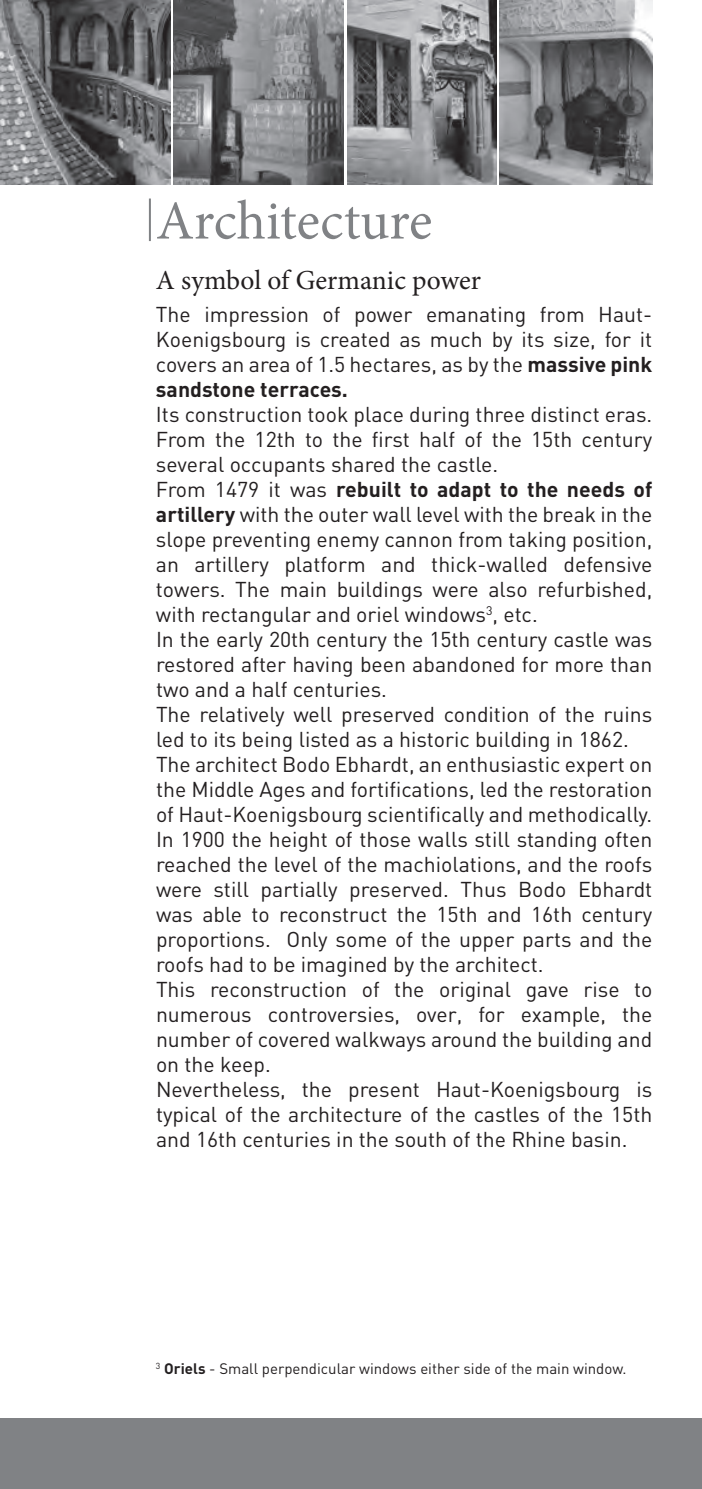
<style>
.page{position:relative;width:702px;height:1489px;background:#fff}
.page>*{position:absolute;margin:0;border:0;box-sizing:border-box;transform-origin:0 0}
.t1{font:55px "Minion Pro";letter-spacing:-.005em;color:#808285}
.t2{font:27.5px "Minion Pro";color:#231f20}
.t3{font:21.25px/25px "DIN";color:#231f20;text-align:justify}
.t4{font:15px "DIN";color:#231f20}
.s1{font-weight:700}
</style>
<div class="page">
<img style="left:0;top:0;width:170px;height:184px">
<img style="left:500px;top:0;width:152px;height:184px">
<img style="left:347px;top:0;width:149px;height:184px">
<img style="left:174px;top:0;width:170px;height:184px">
<div style="left:0;top:1417px;width:702px;height:71px;background:#808285"></div>
<hr style="left:149px;top:198px;width:2px;height:43px;background:#808285">
<h1 class="t1" style="left:156px;top:184px;width:278px">Architecture</h1>
<p class="t2" style="left:156px;top:262px;width:326px">A symbol of Germanic power</p>
<p class="t3" style="left:156px;top:301px;width:498px">The impression of power emanating from Haut-Koenigsbourg is created as much by its size, for it covers an area of 1.5 hectares, as by the <span class="s1">massive pink sandstone terraces.</span></p>
<p class="t3" style="left:156px;top:401px;width:498px;text-align:left">Its construction took place during three distinct eras.<br>From the 12th to the first half of the 15th century several occupants shared the castle.<br>From 1479 it was <span class="s1">rebuilt to adapt to the needs of artillery</span> with the outer wall level with the break in the slope preventing enemy cannon from taking position, an artillery platform and thick-walled defensive towers. The main buildings were also refurbished, with rectangular and oriel windows<sup>3</sup>, etc.<br>In the early 20th century the 15th century castle was restored after having been abandoned for more than two and a half centuries.<br>The relatively well preserved condition of the ruins led to its being listed as a historic building in 1862.<br>The architect Bodo Ebhardt, an enthusiastic expert on the Middle Ages and fortifications, led the restoration of Haut-Koenigsbourg scientifically and methodically.<br>In 1900 the height of those walls still standing often reached the level of the machiolations, and the roofs were still partially preserved. Thus Bodo Ebhardt was able to reconstruct the 15th and 16th century proportions. Only some of the upper parts and the roofs had to be imagined by the architect.<br>This reconstruction of the original gave rise to numerous controversies, over, for example, the number of covered walkways around the building and on the keep.<br>Nevertheless, the present Haut-Koenigsbourg is typical of the architecture of the castles of the 15th and 16th centuries in the south of the Rhine basin.</p>
<p class="t4" style="left:156px;top:1358px;width:472px"><sup>3</sup> <span class="s1">Oriels</span> - Small perpendicular windows either side of the main window.</p>
</div>
